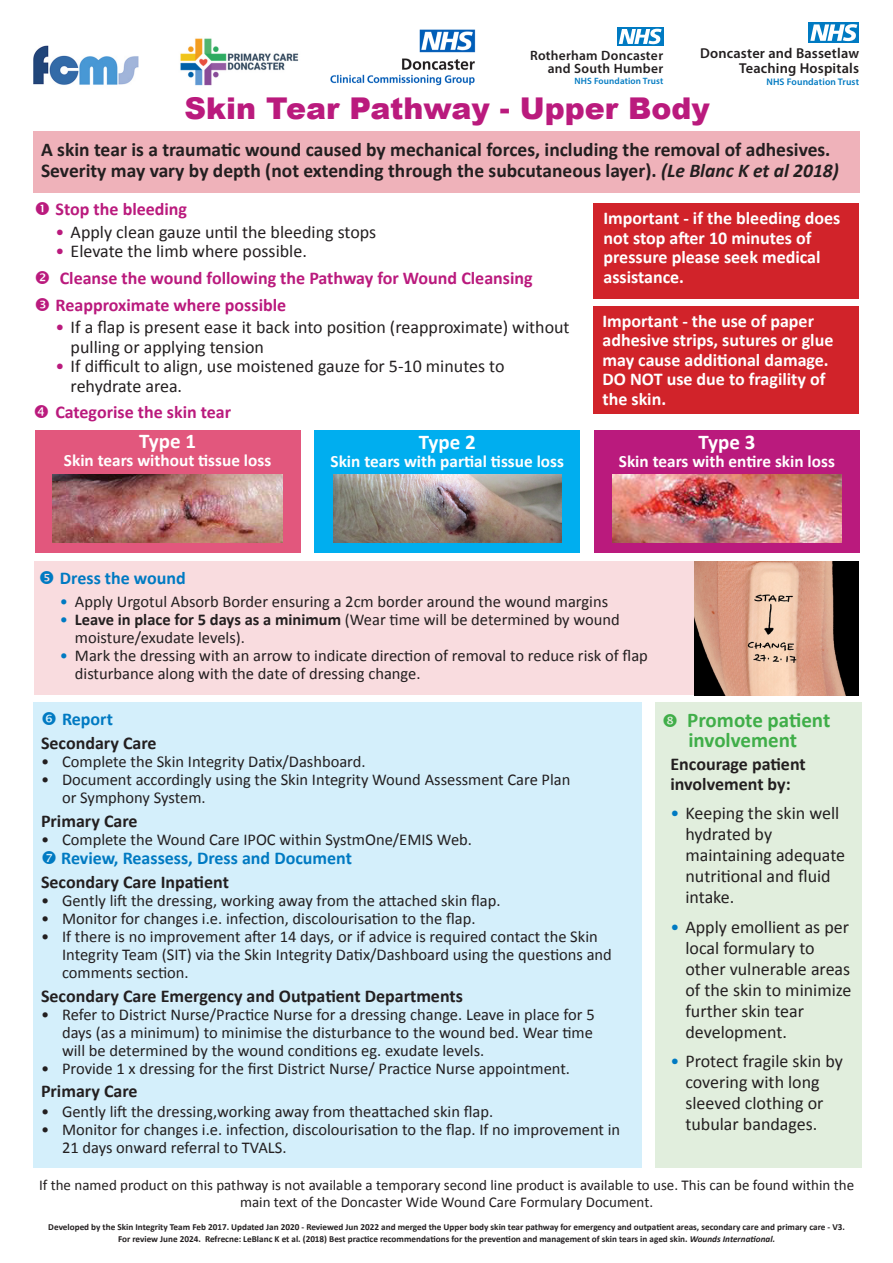
<style>
.page{position:relative;width:893px;height:1263px;background:#fff}
.page>*{position:absolute;margin:0;border:0;box-sizing:border-box;transform-origin:0 0}
.t1{font:900 30px "Arial";color:#ba1a7d}
.t2{font:700 21px/19.5px "Calibri";color:#40ae49}
.t3{font:700 21px "Calibri";color:#fff}
.t4{font:700 19.5px/21px "Calibri";color:#231f20}
.t5{font:18px/21px "Calibri";color:#231f20}
.t6{font:700 18px/19.5px "Calibri";color:#fff}
.t7{font:700 18px/19.5px "Calibri";color:#231f20}
.t8{font:700 18px "Calibri";color:#ba1a7d}
.t9{font:700 18px "Calibri";color:#007ac2}
.t10{font:700 17.25px "Calibri";color:#fff}
.t11{font:16.5px/18px "Calibri";color:#231f20}
.t12{font:15px/16.5px "Calibri";color:#231f20;text-align:center}
.t13{font:600 14.4px/14.5px "Myriad Pro";letter-spacing:.015em;color:#231f20;text-align:right}
.t14{font:600 13.5px/13.4px "Myriad Pro";letter-spacing:.02em;color:#231f20;text-align:right}
.t15{font:600 9.6px "Myriad Pro";letter-spacing:.015em;color:#007ac2}
.t16{font:700 9.15px "Calibri";color:#231f20}
.t17{font:600 9.15px "Myriad Pro";letter-spacing:.015em;color:#007ac2}
.s1{font-style:italic}
.s2{color:#ba1a7d}
.s3{color:#007ac2}
.s4{font-weight:700}
</style>
<div class="page">
<div style="left:655px;top:702px;width:206px;height:466px;background:#e1eedd"></div>
<div style="left:34px;top:561px;width:824px;height:134px;background:#f9dcdf"></div>
<div style="left:34px;top:702px;width:608px;height:466px;background:#d4effb"></div>
<div style="left:34px;top:131px;width:826px;height:61px;background:#efb2ba"></div>
<img style="left:694px;top:561px;width:164px;height:134px">
<div style="left:593px;top:203px;width:266px;height:96px;background:#d1232a"></div>
<div style="left:593px;top:307px;width:265px;height:107px;background:#d1232a"></div>
<div style="left:35px;top:430px;width:265px;height:123px;background:#e2577d"></div>
<img style="left:52px;top:475px;width:231px;height:68px">
<div style="left:594px;top:430px;width:266px;height:122px;background:#ba1a7d"></div>
<img style="left:612px;top:475px;width:229px;height:68px">
<div style="left:314px;top:430px;width:266px;height:123px;background:#00aeef"></div>
<img style="left:333px;top:475px;width:228px;height:68px">
<div style="left:809px;top:22px;width:50px;height:21px;background:#007ac2"></div>
<svg style="left:810px;top:24px;width:47px;height:17px"></svg>
<div style="left:617px;top:27px;width:46px;height:18px;background:#007ac2"></div>
<svg style="left:619px;top:29px;width:43px;height:15px"></svg>
<img style="left:34px;top:45px;width:105px;height:40px">
<img style="left:330px;top:29px;width:146px;height:57px">
<img style="left:180px;top:38px;width:119px;height:48px">
<p class="t14" style="left:530px;top:49px;width:135px">Rotherham Doncaster and South Humber</p>
<p class="t17" style="left:575px;top:75px;width:90px">NHS Foundation Trust</p>
<p class="t13" style="left:700px;top:46px;width:161px">Doncaster and Bassetlaw<br>Teaching Hospitals</p>
<p class="t15" style="left:766px;top:75px;width:94px">NHS Foundation Trust</p>
<p class="t1" style="left:185px;top:86px;width:527px">Skin Tear Pathway - Upper Body</p>
<p class="t4" style="left:41px;top:139px;width:799px">A skin tear is a traumatic wound caused by mechanical forces, including the removal of adhesives.<br>Severity may vary by depth (not extending through the subcutaneous layer). <span class="s1">(Le Blanc K et al 2018)</span></p>
<p class="t8" style="left:56px;top:196px;width:133px">Stop the bleeding</p>
<p class="t5" style="left:56px;top:221px;width:322px"><span class="s2">•</span> Apply clean gauze until the bleeding stops</p>
<p class="t5" style="left:56px;top:240px;width:253px"><span class="s2">•</span> Elevate the limb where possible.</p>
<p class="t8" style="left:60px;top:265px;width:474px">Cleanse the wound following the Pathway for Wound Cleansing</p>
<p class="t8" style="left:56px;top:292px;width:232px">Reapproximate where possible</p>
<p class="t5" style="left:71px;top:317px;width:500px;line-height:19.5px;text-indent:-15px"><span class="s2">•</span> If a flap is present ease it back into position (reapproximate) without pulling or applying tension</p>
<p class="t5" style="left:71px;top:356px;width:435px;line-height:19.5px;text-indent:-15px"><span class="s2">•</span> If difficult to align, use moistened gauze for 5-10 minutes to rehydrate area.</p>
<p class="t8" style="left:55px;top:399px;width:177px">Categorise the skin tear</p>
<p class="t3" style="left:139px;top:426px;width:58px">Type 1</p>
<p class="t10" style="left:64px;top:448px;width:209px">Skin tears without tissue loss</p>
<p class="t3" style="left:419px;top:427px;width:58px">Type 2</p>
<p class="t10" style="left:330px;top:449px;width:235px">Skin tears with partial tissue loss</p>
<p class="t6" style="left:603px;top:208px;width:238px">Important - if the bleeding does not stop after 10 minutes of pressure please seek medical assistance.</p>
<p class="t6" style="left:602px;top:310px;width:232px">Important - the use of paper adhesive strips, sutures or glue may cause additional damage.</p>
<p class="t6" style="left:602px;top:369px;width:225px">DO NOT use due to fragility of the skin.</p>
<p class="t3" style="left:698px;top:427px;width:58px">Type 3</p>
<p class="t10" style="left:619px;top:449px;width:218px">Skin tears with entire skin loss</p>
<p class="t9" style="left:60px;top:565px;width:128px">Dress the wound</p>
<p class="t11" style="left:60px;top:592px;width:550px"><span class="s3">•</span> Apply Urgotul Absorb Border ensuring a 2cm border around the wound margins</p>
<p class="t11" style="left:60px;top:610px;width:561px"><span class="s3">•</span> <span class="s4">Leave in place for 5 days as a minimum</span> (Wear time will be determined by wound</p>
<p class="t11" style="left:75px;top:628px;width:172px">moisture/exudate levels).</p>
<p class="t11" style="left:75px;top:646px;width:575px;text-indent:-15px"><span class="s3">•</span> Mark the dressing with an arrow to indicate direction of removal to reduce risk of flap disturbance along with the date of dressing change.</p>
<p class="t9" style="left:62px;top:706px;width:52px">Report</p>
<p class="t7" style="left:41px;top:732px;width:117px">Secondary Care</p>
<p class="t11" style="left:41px;top:752px;width:326px">• Complete the Skin Integrity Datix/Dashboard.</p>
<p class="t11" style="left:62px;top:770px;width:510px;text-indent:-21px">• Document accordingly using the Skin Integrity Wound Assessment Care Plan or Symphony System.</p>
<p class="t7" style="left:41px;top:810px;width:98px">Primary Care</p>
<p class="t11" style="left:41px;top:830px;width:432px">• Complete the Wound Care IPOC within SystmOne/EMIS Web.</p>
<p class="t9" style="left:61px;top:845px;width:292px">Review, Reassess, Dress and Document</p>
<p class="t7" style="left:41px;top:871px;width:189px">Secondary Care Inpatient</p>
<p class="t11" style="left:41px;top:891px;width:461px">• Gently lift the dressing, working away from the attached skin flap.</p>
<p class="t11" style="left:41px;top:909px;width:436px">• Monitor for changes i.e. infection, discolourisation to the flap.</p>
<p class="t11" style="left:62px;top:927px;width:551px;text-indent:-21px">• If there is no improvement after 14 days, or if advice is required contact the Skin<br>Integrity Team (SIT) via the Skin Integrity Datix/Dashboard using the questions and comments section.</p>
<p class="t7" style="left:41px;top:985px;width:423px">Secondary Care Emergency and Outpatient Departments</p>
<p class="t11" style="left:41px;top:1005px;width:555px;text-align:right">• Refer to District Nurse/Practice Nurse for a dressing change. Leave in place for 5 days (as a minimum) to minimise the disturbance to the wound bed. Wear time</p>
<p class="t11" style="left:62px;top:1041px;width:424px">will be determined by the wound conditions eg. exudate levels.</p>
<p class="t11" style="left:41px;top:1059px;width:531px">• Provide 1 x dressing for the first District Nurse/ Practice Nurse appointment.</p>
<p class="t7" style="left:41px;top:1081px;width:98px">Primary Care</p>
<p class="t11" style="left:41px;top:1102px;width:454px">• Gently lift the dressing,working away from theattached skin flap.</p>
<p class="t11" style="left:62px;top:1120px;width:560px;text-indent:-21px">• Monitor for changes i.e. infection, discolourisation to the flap. If no improvement in<br>21 days onward referral to TVALS.</p>
<p class="t2" style="left:687px;top:709px;width:145px">Promote patient involvement</p>
<p class="t7" style="left:670px;top:754px;width:137px">Encourage patient involvement by:</p>
<p class="t5" style="left:685px;top:802px;width:161px;text-indent:-15px"><span class="s3">•</span> Keeping the skin well hydrated by maintaining adequate</p>
<p class="t5" style="left:685px;top:865px;width:147px">nutritional and fluid intake.</p>
<p class="t5" style="left:685px;top:916px;width:165px;text-indent:-15px"><span class="s3">•</span> Apply emollient as per local formulary to</p>
<p class="t5" style="left:685px;top:958px;width:166px">other vulnerable areas</p>
<p class="t5" style="left:685px;top:979px;width:168px">of the skin to minimize</p>
<p class="t5" style="left:685px;top:1000px;width:120px">further skin tear</p>
<p class="t5" style="left:685px;top:1021px;width:103px">development.</p>
<p class="t5" style="left:670px;top:1050px;width:174px;text-align:center"><span class="s3">•</span> Protect fragile skin by covering with long</p>
<p class="t5" style="left:685px;top:1092px;width:140px">sleeved clothing or tubular bandages.</p>
<p class="t12" style="left:39px;top:1176px;width:817px">If the named product on this pathway is not available a temporary second line product is available to use. This can be found within the main text of the Doncaster Wide Wound Care Formulary Document.</p>
<p class="t16" style="left:48px;top:1221px;width:798px">Developed by the Skin Integrity Team Feb 2017. Updated Jan 2020 - Reviewed Jun 2022 and merged the Upper body skin tear pathway for emergency and outpatient areas, secondary care and primary care - V3.</p>
<p class="t16" style="left:118px;top:1232px;width:659px">For review June 2024. Refrecne: LeBlanc K et al. (2018) Best practice recommendations for the prevention and management of skin tears in aged skin. <span class="s1">Wounds International.</span></p>
</div>
